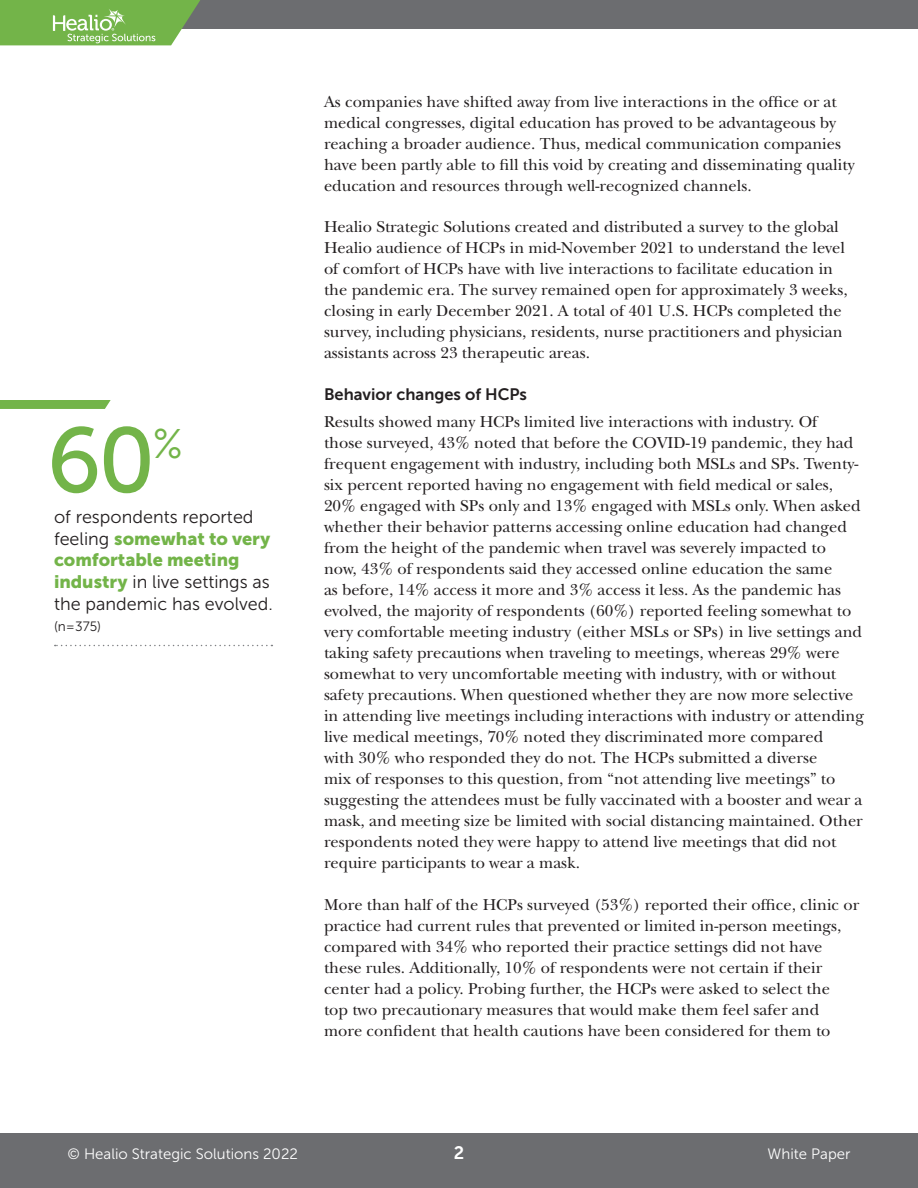
<style>
.page{position:relative;width:918px;height:1188px;background:#fff}
.page>*{position:absolute;margin:0;border:0;box-sizing:border-box;transform-origin:0 0}
.t1{font:91.8px "Museo 500";color:#73b449}
.t2{font:18px/21.6px "Museo Sans 300";color:#231f20}
.t3{font:18px/21.6px "Museo Sans 900";color:#73b449}
.t4{font:18px "Museo Sans 700";color:#fff}
.t5{font:16.5px/21px "New Baskerville";color:#231f20}
.t6{font:16.5px "Museo Sans 700";color:#231f20}
.t7{font:15px "Museo Sans 300";color:#fff}
.t8{font:13.5px "Museo Sans 300";color:#231f20}
.s1{font-family:"Museo Sans 300";color:#231f20}
.s2{font-family:"Museo Sans 900";color:#73b449}
</style>
<div class="page">
<div style="left:0;top:1133px;width:918px;height:55px;background:#6c6d70"></div>
<div style="left:0;top:0;width:918px;height:28px;background:#6c6d70"></div>
<svg style="left:0;top:0;width:200px;height:45px;background:#82ba5e"></svg>
<svg style="left:55px;top:645px;width:217px;height:1px"></svg>
<svg style="left:0;top:400px;width:111px;height:9px"></svg>
<h1 class="t1" style="left:49px;top:410px;width:136px">60<sup>%</sup></h1>
<p class="t2" style="left:54px;top:506px;width:201px">of respondents reported</p>
<p class="t3" style="left:54px;top:528px;width:218px"><span class="s1">feeling</span> somewhat to very comfortable meeting</p>
<p class="t2" style="left:54px;top:571px;width:220px"><span class="s2">industry</span> in live settings as the pandemic has evolved.</p>
<p class="t8" style="left:54px;top:619px;width:49px">(n=375)</p>
<p class="t5" style="left:324px;top:91px;width:532px">As companies have shifted away from live interactions in the office or at medical congresses, digital education has proved to be advantageous by reaching a broader audience. Thus, medical communication companies have been partly able to fill this void by creating and disseminating quality education and resources through well-recognized channels.</p>
<p class="t5" style="left:324px;top:217px;width:525px">Healio Strategic Solutions created and distributed a survey to the global Healio audience of HCPs in mid-November 2021 to understand the level of comfort of HCPs have with live interactions to facilitate education in the pandemic era. The survey remained open for approximately 3 weeks, closing in early December 2021. A total of 401 U.S. HCPs completed the survey, including physicians, residents, nurse practitioners and physician assistants across 23 therapeutic areas.</p>
<p class="t6" style="left:324px;top:385px;width:205px">Behavior changes of HCPs</p>
<p class="t5" style="left:324px;top:412px;width:542px">Results showed many HCPs limited live interactions with industry. Of<br>those surveyed, 43% noted that before the COVID-19 pandemic, they had frequent engagement with industry, including both MSLs and SPs. Twenty&shy;six percent reported having no engagement with field medical or sales, 20% engaged with SPs only and 13% engaged with MSLs only. When asked whether their behavior patterns accessing online education had changed from the height of the pandemic when travel was severely impacted to<br>now, 43% of respondents said they accessed online education the same<br>as before, 14% access it more and 3% access it less. As the pandemic has evolved, the majority of respondents (60%) reported feeling somewhat to very comfortable meeting industry (either MSLs or SPs) in live settings and taking safety precautions when traveling to meetings, whereas 29% were somewhat to very uncomfortable meeting with industry, with or without safety precautions. When questioned whether they are now more selective in attending live meetings including interactions with industry or attending live medical meetings, 70% noted they discriminated more compared<br>with 30% who responded they do not. The HCPs submitted a diverse<br>mix of responses to this question, from “not attending live meetings” to suggesting the attendees must be fully vaccinated with a booster and wear a mask, and meeting size be limited with social distancing maintained. Other respondents noted they were happy to attend live meetings that did not require participants to wear a mask.</p>
<p class="t5" style="left:324px;top:894px;width:537px">More than half of the HCPs surveyed (53%) reported their office, clinic or practice had current rules that prevented or limited in-person meetings, compared with 34% who reported their practice settings did not have these rules. Additionally, 10% of respondents were not certain if their center had a policy. Probing further, the HCPs were asked to select the<br>top two precautionary measures that would make them feel safer and more confident that health cautions have been considered for them to</p>
<p class="t7" style="left:68px;top:1146px;width:232px">© Healio Strategic Solutions 2022</p>
<p class="t4" style="left:454px;top:1143px;width:12px">2</p>
<p class="t7" style="left:768px;top:1146px;width:84px">White Paper</p>
</div>
